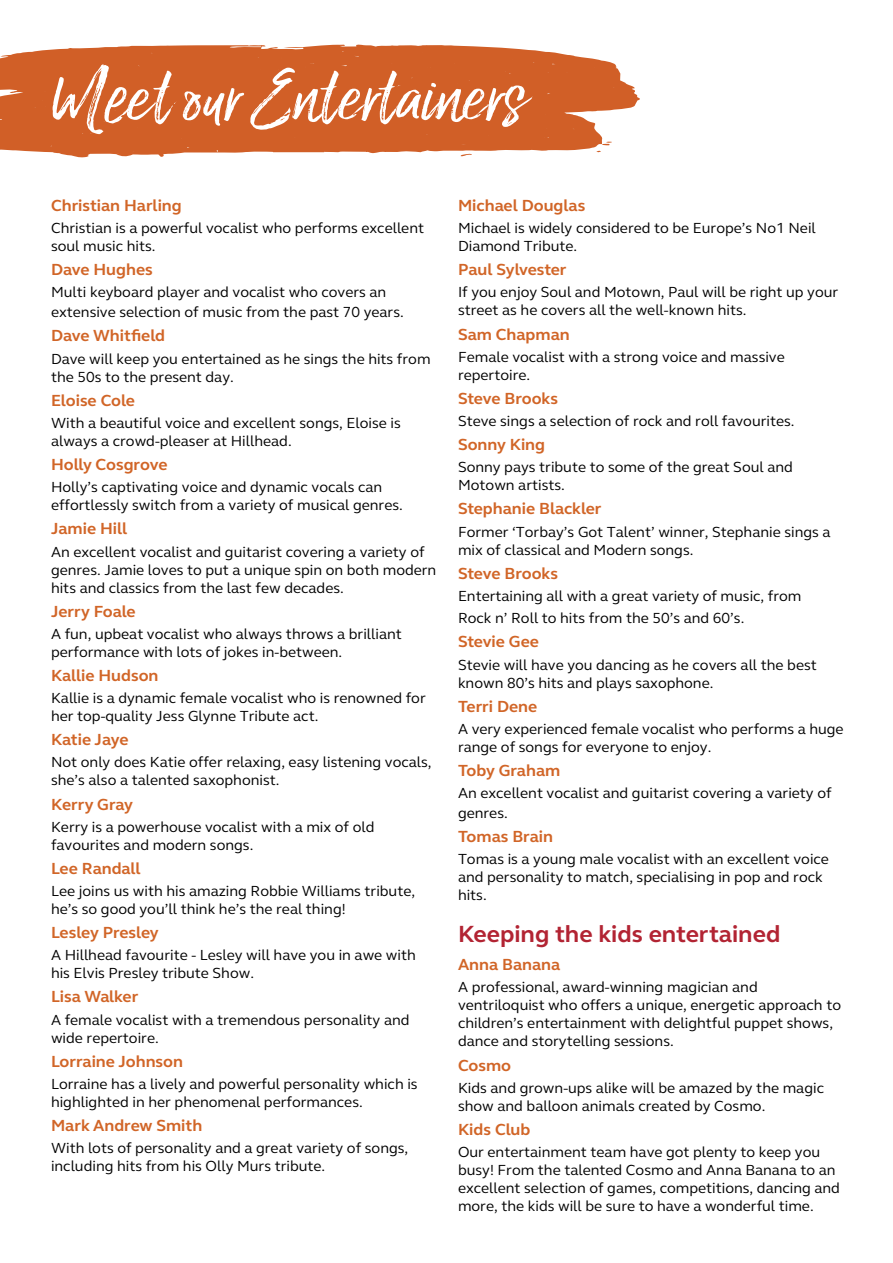
<style>
.page{position:relative;width:893px;height:1263px;background:#fff}
.page>*{position:absolute;margin:0;border:0;box-sizing:border-box;transform-origin:0 0}
.t1{font:87px "Lucky Fellas";color:#fff}
.t2{font:700 24px "FS Elliot";color:#b22433}
.t3{font:700 16.5px "FS Elliot";color:#d16527}
.t4{font:15px/18px "FS Elliot";color:#000}
</style>
<div class="page">
<svg style="left:0;top:44px;width:640px;height:114px;background:#d67343"></svg>
<h1 class="t1" style="left:51px;top:48px;width:474px">Meet our Entertainers</h1>
<p class="t3" style="left:51px;top:194px;width:132px">Christian Harling</p>
<p class="t4" style="left:51px;top:219px;width:375px">Christian is a powerful vocalist who performs excellent soul music hits.</p>
<p class="t3" style="left:51px;top:259px;width:103px">Dave Hughes</p>
<p class="t4" style="left:51px;top:282px;width:354px;line-height:19.8px">Multi keyboard player and vocalist who covers an extensive selection of music from the past 70 years.</p>
<p class="t3" style="left:51px;top:325px;width:116px">Dave Whitfield</p>
<p class="t4" style="left:51px;top:349px;width:381px">Dave will keep you entertained as he sings the hits from the 50s to the present day.</p>
<p class="t3" style="left:51px;top:389px;width:86px">Eloise Cole</p>
<p class="t4" style="left:51px;top:413px;width:351px">With a beautiful voice and excellent songs, Eloise is always a crowd-pleaser at Hillhead.</p>
<p class="t3" style="left:51px;top:453px;width:118px">Holly Cosgrove</p>
<p class="t4" style="left:51px;top:478px;width:353px">Holly’s captivating voice and dynamic vocals can effortlessly switch from a variety of musical genres.</p>
<p class="t3" style="left:51px;top:518px;width:78px">Jamie Hill</p>
<p class="t4" style="left:51px;top:542px;width:387px">An excellent vocalist and guitarist covering a variety of genres. Jamie loves to put a unique spin on both modern hits and classics from the last few decades.</p>
<p class="t3" style="left:51px;top:600px;width:86px">Jerry Foale</p>
<p class="t4" style="left:51px;top:624px;width:352px">A fun, upbeat vocalist who always throws a brilliant performance with lots of jokes in-between.</p>
<p class="t3" style="left:51px;top:664px;width:109px">Kallie Hudson</p>
<p class="t4" style="left:51px;top:689px;width:376px">Kallie is a dynamic female vocalist who is renowned for her top-quality Jess Glynne Tribute act.</p>
<p class="t3" style="left:51px;top:728px;width:79px">Katie Jaye</p>
<p class="t4" style="left:51px;top:753px;width:382px">Not only does Katie offer relaxing, easy listening vocals, she’s also a talented saxophonist.</p>
<p class="t3" style="left:51px;top:793px;width:83px">Kerry Gray</p>
<p class="t4" style="left:51px;top:817px;width:325px">Kerry is a powerhouse vocalist with a mix of old favourites and modern songs.</p>
<p class="t3" style="left:51px;top:857px;width:91px">Lee Randall</p>
<p class="t4" style="left:51px;top:882px;width:366px">Lee joins us with his amazing Robbie Williams tribute, he’s so good you’ll think he’s the real thing!</p>
<p class="t3" style="left:51px;top:921px;width:109px">Lesley Presley</p>
<p class="t4" style="left:51px;top:946px;width:366px">A Hillhead favourite - Lesley will have you in awe with his Elvis Presley tribute Show.</p>
<p class="t3" style="left:51px;top:986px;width:89px">Lisa Walker</p>
<p class="t4" style="left:51px;top:1010px;width:360px">A female vocalist with a tremendous personality and wide repertoire.</p>
<p class="t3" style="left:51px;top:1050px;width:134px">Lorraine Johnson</p>
<p class="t4" style="left:51px;top:1074px;width:368px">Lorraine has a lively and powerful personality which is highlighted in her phenomenal performances.</p>
<p class="t3" style="left:51px;top:1114px;width:153px">Mark Andrew Smith</p>
<p class="t4" style="left:51px;top:1139px;width:359px">With lots of personality and a great variety of songs, including hits from his Olly Murs tribute.</p>
<p class="t3" style="left:458px;top:194px;width:129px">Michael Douglas</p>
<p class="t4" style="left:458px;top:219px;width:359px">Michael is widely considered to be Europe’s No1 Neil<br>Diamond Tribute.</p>
<p class="t3" style="left:458px;top:259px;width:110px">Paul Sylvester</p>
<p class="t4" style="left:458px;top:283px;width:382px">If you enjoy Soul and Motown, Paul will be right up your street as he covers all the well-known hits.</p>
<p class="t3" style="left:458px;top:323px;width:113px">Sam Chapman</p>
<p class="t4" style="left:458px;top:347px;width:328px">Female vocalist with a strong voice and massive repertoire.</p>
<p class="t3" style="left:458px;top:387px;width:102px">Steve Brooks</p>
<p class="t4" style="left:458px;top:412px;width:338px">Steve sings a selection of rock and roll favourites.</p>
<p class="t3" style="left:458px;top:433px;width:89px">Sonny King</p>
<p class="t4" style="left:458px;top:458px;width:336px">Sonny pays tribute to some of the great Soul and<br>Motown artists.</p>
<p class="t3" style="left:458px;top:498px;width:145px">Stephanie Blackler</p>
<p class="t4" style="left:458px;top:522px;width:374px">Former ‘Torbay’s Got Talent’ winner, Stephanie sings a mix of classical and Modern songs.</p>
<p class="t3" style="left:458px;top:562px;width:102px">Steve Brooks</p>
<p class="t4" style="left:458px;top:584px;width:345px;line-height:22.2px">Entertaining all with a great variety of music, from<br>Rock n’ Roll to hits from the 50’s and 60’s.</p>
<p class="t3" style="left:458px;top:631px;width:82px">Stevie Gee</p>
<p class="t4" style="left:458px;top:655px;width:360px">Stevie will have you dancing as he covers all the best known 80’s hits and plays saxophone.</p>
<p class="t3" style="left:458px;top:695px;width:81px">Terri Dene</p>
<p class="t4" style="left:458px;top:719px;width:387px">A very experienced female vocalist who performs a huge range of songs for everyone to enjoy.</p>
<p class="t3" style="left:458px;top:759px;width:104px">Toby Graham</p>
<p class="t4" style="left:458px;top:783px;width:375px;line-height:19.8px">An excellent vocalist and guitarist covering a variety of genres.</p>
<p class="t3" style="left:458px;top:825px;width:96px">Tomas Brain</p>
<p class="t4" style="left:458px;top:850px;width:372px">Tomas is a young male vocalist with an excellent voice and personality to match, specialising in pop and rock hits.</p>
<h2 class="t2" style="left:458px;top:918px;width:324px">Keeping the kids entertained</h2>
<p class="t3" style="left:458px;top:953px;width:104px">Anna Banana</p>
<p class="t4" style="left:458px;top:978px;width:385px">A professional, award-winning magician and ventriloquist who offers a unique, energetic approach to children’s entertainment with delightful puppet shows, dance and storytelling sessions.</p>
<p class="t3" style="left:458px;top:1054px;width:55px">Cosmo</p>
<p class="t4" style="left:458px;top:1078px;width:368px">Kids and grown-ups alike will be amazed by the magic show and balloon animals created by Cosmo.</p>
<p class="t3" style="left:458px;top:1118px;width:74px">Kids Club</p>
<p class="t4" style="left:458px;top:1142px;width:384px">Our entertainment team have got plenty to keep you busy! From the talented Cosmo and Anna Banana to an excellent selection of games, competitions, dancing and more, the kids will be sure to have a wonderful time.</p>
</div>
